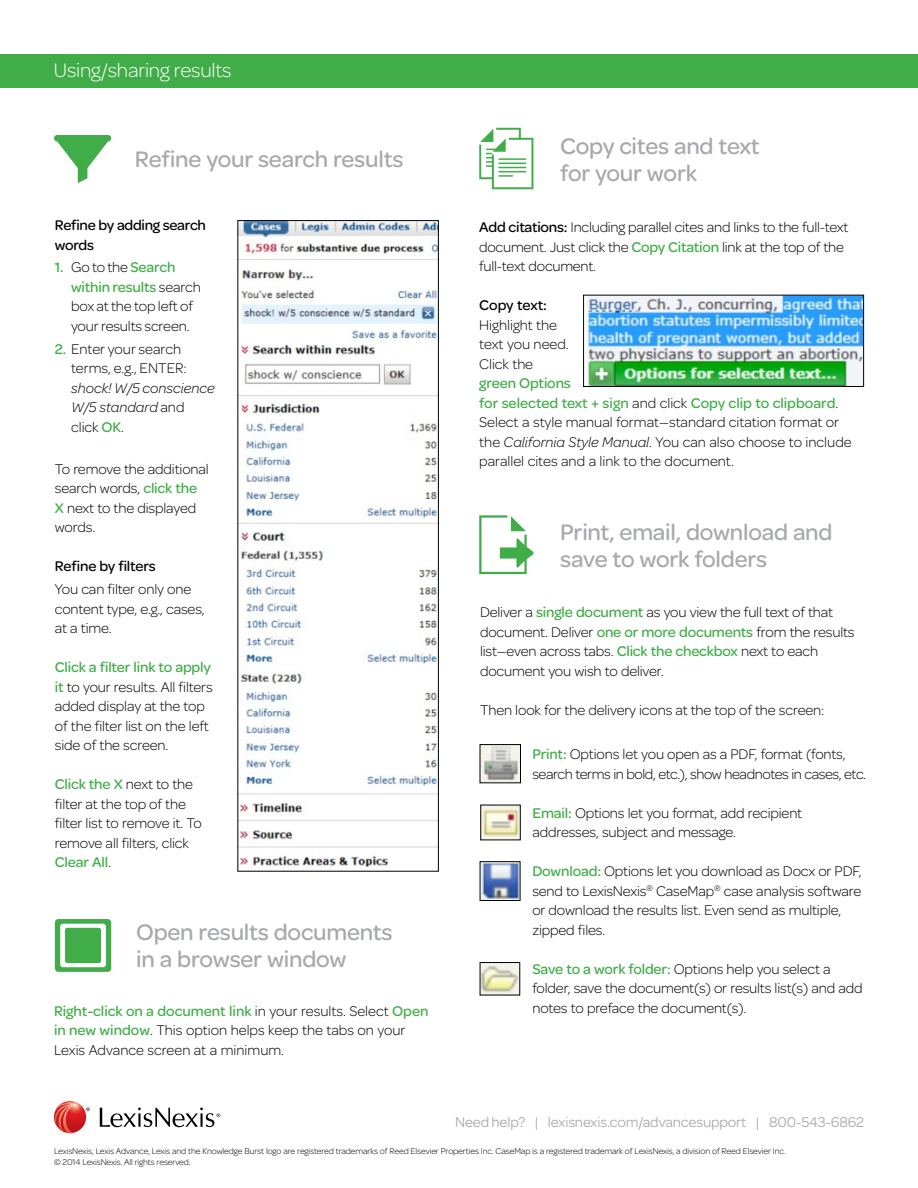
<style>
.page{position:relative;width:918px;height:1188px;background:#fff}
.page>*{position:absolute;margin:0;border:0;box-sizing:border-box;transform-origin:0 0}
.t1{font:500 24px/27px "Omnes";letter-spacing:-.01em;color:#a7a9ac}
.t2{font:300 21px "Omnes";letter-spacing:-.01em;color:#fff}
.t3{font:300 15px/19.5px "Omnes";letter-spacing:-.01em;color:#000}
.t4{font:300 15px/19.5px "Omnes";letter-spacing:-.03em;color:#000}
.t5{font:15px "Omnes";letter-spacing:-.01em;color:#a7a9ac}
.t6{font:500 15px/19.5px "Omnes";letter-spacing:-.02em;color:#000}
.t7{font:italic 300 15px/19.5px "Omnes";color:#000}
.t8{font:300 9px/10.8px "Omnes";letter-spacing:-.01em;color:#000}
.s1{font-weight:500;color:#41ad49}
.s2{font-style:normal}
.s3{font-weight:500;font-style:normal;color:#41ad49}
.s4{font-weight:500}
.s5{font-style:italic}
</style>
<div class="page">
<div style="left:0;top:54px;width:918px;height:33px;background:#41ad49"></div>
<img style="left:239px;top:222px;width:198px;height:648px">
<div style="left:237px;top:220px;width:202px;height:652px;border:1px solid #000"></div>
<div style="left:54px;top:135px;width:57px;height:6px;background:#41ad49;border-radius:3px"></div>
<svg style="left:55px;top:919px;width:56px;height:53px"></svg>
<img style="left:588px;top:297px;width:274px;height:88px">
<div style="left:583px;top:295px;width:281px;height:92px;border:1px solid #000"></div>
<svg style="left:479px;top:128px;width:54px;height:61px"></svg>
<svg style="left:479px;top:515px;width:54px;height:59px"></svg>
<img style="left:482px;top:964px;width:36px;height:29px">
<div style="left:480px;top:962px;width:40px;height:33px;border:1px solid #000"></div>
<img style="left:482px;top:746px;width:37px;height:35px">
<div style="left:480px;top:744px;width:41px;height:39px;border:1px solid #000"></div>
<img style="left:482px;top:863px;width:36px;height:36px">
<div style="left:480px;top:861px;width:40px;height:40px;border:1px solid #000"></div>
<img style="left:482px;top:807px;width:37px;height:31px">
<svg style="left:86px;top:1107px;width:4px;height:4px"></svg>
<svg style="left:100px;top:1108px;width:120px;height:19px"></svg>
<svg style="left:54px;top:1101px;width:32px;height:32px"></svg>
<svg style="left:54px;top:1101px;width:26px;height:32px"></svg>
<h2 class="t2" style="left:54px;top:56px;width:179px">Using/sharing results</h2>
<h1 class="t1" style="left:135px;top:144px;width:270px">Refine your search results</h1>
<p class="t6" style="left:55px;top:215px;width:153px">Refine by adding search words</p>
<p class="t3" style="left:71px;top:257px;width:131px;text-indent:-16px"><span class="s1">1.</span> Go to the <span class="s1">Search within results</span> search box at the top left of your results screen.</p>
<p class="t3" style="left:71px;top:339px;width:117px;text-indent:-16px"><span class="s1">2.</span> Enter your search terms, e.g., ENTER:</p>
<p class="t7" style="left:71px;top:378px;width:145px">shock! W/5 conscience<br>W/5 standard <span class="s2">and click</span> <span class="s3">OK</span><span class="s2">.</span></p>
<p class="t3" style="left:55px;top:459px;width:155px">To remove the additional search words, <span class="s1">click the<br>X</span> next to the displayed words.</p>
<p class="t6" style="left:55px;top:556px;width:103px">Refine by filters</p>
<p class="t3" style="left:55px;top:579px;width:151px">You can filter only one content type, e.g., cases, at a time.</p>
<p class="t3" style="left:55px;top:657px;width:159px"><span class="s1">Click a filter link to apply it</span> to your results. All filters added display at the top of the filter list on the left side of the screen.</p>
<p class="t3" style="left:55px;top:774px;width:149px"><span class="s1">Click the X</span> next to the filter at the top of the filter list to remove it. To remove all filters, click<br><span class="s1">Clear All</span>.</p>
<h1 class="t1" style="left:136px;top:917px;width:258px">Open results documents in a browser window</h1>
<p class="t3" style="left:54px;top:1001px;width:376px"><span class="s1">Right-click on a document link</span> in your results. Select <span class="s1">Open in new window</span>. This option helps keep the tabs on your<br>Lexis Advance screen at a minimum.</p>
<h1 class="t1" style="left:560px;top:131px;width:201px">Copy cites and text for your work</h1>
<p class="t3" style="left:479px;top:217px;width:371px"><span class="s4">Add citations:</span> Including parallel cites and links to the full-text document. Just click the <span class="s1">Copy Citation</span> link at the top of the full-text document.</p>
<p class="t6" style="left:479px;top:295px;width:69px">Copy text:</p>
<p class="t3" style="left:479px;top:315px;width:91px">Highlight the text you need.<br>Click the</p>
<p class="t3" style="left:479px;top:373px;width:374px"><span class="s1">green Options<br>for selected text + sign</span> and click <span class="s1">Copy clip to clipboard</span>.<br>Select a style manual format—standard citation format or the <span class="s5">California Style Manual</span>. You can also choose to include parallel cites and a link to the document.</p>
<h1 class="t1" style="left:560px;top:517px;width:274px">Print, email, download and save to work folders</h1>
<p class="t3" style="left:480px;top:602px;width:376px">Deliver a <span class="s1">single document</span> as you view the full text of that document. Deliver <span class="s1">one or more documents</span> from the results list—even across tabs. <span class="s1">Click the checkbox</span> next to each document you wish to deliver.</p>
<p class="t3" style="left:480px;top:700px;width:346px">Then look for the delivery icons at the top of the screen:</p>
<p class="t4" style="left:532px;top:744px;width:335px"><span class="s1">Print:</span> Options let you open as a PDF, format (fonts, search terms in bold, etc.), show headnotes in cases, etc.</p>
<p class="t3" style="left:532px;top:803px;width:271px"><span class="s1">Email:</span> Options let you format, add recipient addresses, subject and message.</p>
<p class="t3" style="left:532px;top:861px;width:331px"><span class="s1">Download:</span> Options let you download as Docx or PDF, send to LexisNexis<sup>®</sup> CaseMap<sup>®</sup> case analysis software or download the results list. Even send as multiple, zipped files.</p>
<p class="t3" style="left:532px;top:959px;width:332px"><span class="s1">Save to a work folder:</span> Options help you select a folder, save the document(s) or results list(s) and add notes to preface the document(s).</p>
<p class="t5" style="left:455px;top:1112px;width:410px">Need help? | lexisnexis.com/advancesupport | 800-543-6862</p>
<p class="t8" style="left:54px;top:1145px;width:733px">LexisNexis, Lexis Advance, Lexis and the Knowledge Burst logo are registered trademarks of Reed Elsevier Properties Inc. CaseMap is a registered trademark of LexisNexis, a division of Reed Elsevier Inc. © 2014 LexisNexis. All rights reserved.</p>
</div>
